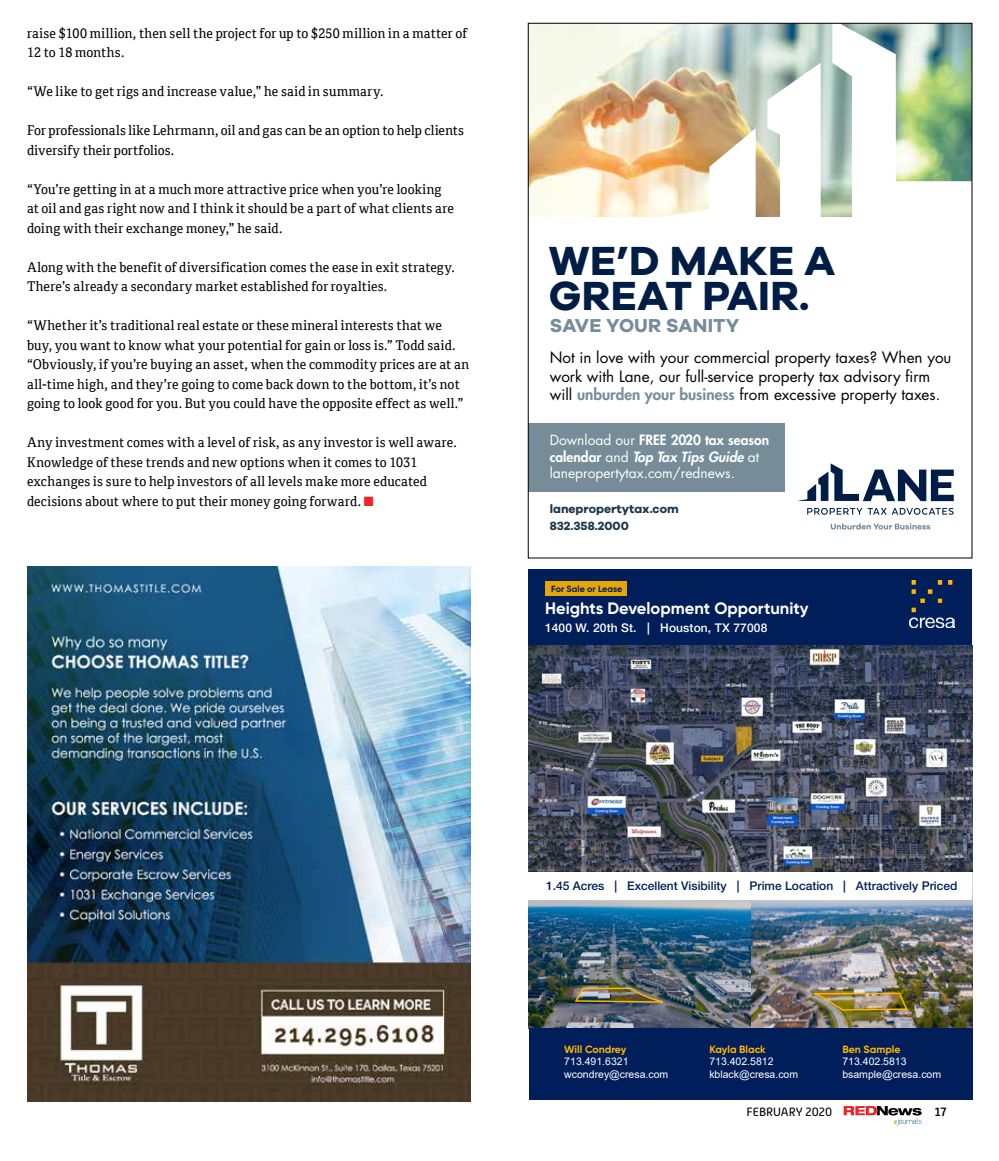
<style>
.page{position:relative;width:999px;height:1161px;background:#fff}
.page>*{position:absolute;margin:0;border:0;box-sizing:border-box;transform-origin:0 0}
.t1{font:700 42px/35.8px "Galano Grotesque DEMO";letter-spacing:.01em;color:#001d45}
.t2{font:700 19.35px "Galano Grotesque DEMO";letter-spacing:.01em;color:#768d99}
.t3{font:700 16.5px "Gilroy";color:#fff}
.t4{font:15.3px/18.3px "Futura";color:#000}
.t5{font:13.8px/16.8px "Futura";color:#fff}
.t6{font:13.5px/19.5px "Cordale";letter-spacing:.01em;color:#000;scale:.96 1}
.t7{font:700 12.3px/16.8px "Galano Grotesque DEMO";color:#1d374b}
.t8{font:500 12px "Helvetica Neue";color:#001e5a}
.t9{font:500 12px "Helvetica Neue";letter-spacing:.01em;color:#fff}
.t10{font:12px "Alwyn New";color:#000}
.t11{font:500 12px "Alwyn New";color:#000}
.t12{font:10.5px/12.6px "Arial";color:#fff}
.t13{font:700 10.5px "Gilroy";color:#ffb600}
.t14{font:700 9px "Gilroy";color:#001e5a}
.s1{color:#ee2527}
.s2{font-weight:800;color:#768d99}
.s3{font-weight:800}
.s4{font-weight:800;font-style:italic}
</style>
<div class="page">
<svg style="left:844px;top:1106px;width:78px;height:20px"></svg>
<img style="left:529px;top:645px;width:443px;height:227px">
<img style="left:751px;top:900px;width:221px;height:128px">
<img style="left:529px;top:900px;width:222px;height:128px">
<img style="left:573px;top:987px;width:92px;height:17px">
<div style="left:529px;top:1028px;width:443px;height:72px;background:#001e5a"></div>
<div style="left:529px;top:569px;width:443px;height:76px;background:#001e5a"></div>
<div style="left:545px;top:581px;width:82px;height:15px;background:#e5a609"></div>
<img style="left:909px;top:580px;width:46px;height:48px">
<img style="left:812px;top:992px;width:97px;height:19px">
<img style="left:530px;top:25px;width:302px;height:191px">
<div style="left:528px;top:423px;width:257px;height:68px;background:#768d99"></div>
<svg style="left:797px;top:463px;width:157px;height:38px"></svg>
<svg style="left:807px;top:508px;width:55px;height:7px"></svg>
<svg style="left:868px;top:508px;width:86px;height:7px"></svg>
<svg style="left:831px;top:523px;width:99px;height:7px"></svg>
<svg style="left:767px;top:63px;width:54px;height:154px"></svg>
<svg style="left:655px;top:128px;width:101px;height:89px"></svg>
<svg style="left:832px;top:25px;width:138px;height:192px"></svg>
<img style="left:27px;top:567px;width:444px;height:534px">
<p class="t6" style="left:27px;top:23px;width:460px">raise $100 million, then sell the project for up to $250 million in a matter of<br>12 to 18 months.</p>
<p class="t6" style="left:27px;top:82px;width:373px">“We like to get rigs and increase value,” he said in summary.</p>
<p class="t6" style="left:27px;top:121px;width:457px">For professionals like Lehrmann, oil and gas can be an option to help clients diversify their portfolios.</p>
<p class="t6" style="left:27px;top:179px;width:446px">“You’re getting in at a much more attractive price when you’re looking at oil and gas right now and I think it should be a part of what clients are doing with their exchange money,” he said.</p>
<p class="t6" style="left:27px;top:257px;width:447px">Along with the benefit of diversification comes the ease in exit strategy.<br>There’s already a secondary market established for royalties.</p>
<p class="t6" style="left:27px;top:316px;width:462px">“Whether it’s traditional real estate or these mineral interests that we buy, you want to know what your potential for gain or loss is.” Todd said. “Obviously, if you’re buying an asset, when the commodity prices are at an all-time high, and they’re going to come back down to the bottom, it’s not going to look good for you. But you could have the opposite effect as well.”</p>
<p class="t6" style="left:27px;top:433px;width:449px">Any investment comes with a level of risk, as any investor is well aware.<br>Knowledge of these trends and new options when it comes to 1031 exchanges is sure to help investors of all levels make more educated decisions about where to put their money going forward. <span class="s1">■</span></p>
<h1 class="t1" style="left:549px;top:244px;width:288px">WE’D MAKE A<br>GREAT PAIR.</h1>
<h2 class="t2" style="left:550px;top:317px;width:191px">SAVE YOUR SANITY</h2>
<p class="t4" style="left:550px;top:349px;width:403px">Not in love with your commercial property taxes? When you work with Lane, our full-service property tax advisory firm will <span class="s2">unburden your business</span> from excessive property taxes.</p>
<p class="t5" style="left:550px;top:431px;width:221px">Download our <span class="s3">FREE 2020 tax season calendar</span> and <span class="s4">Top Tax Tips Guide</span> at lanepropertytax.com/rednews.</p>
<p class="t7" style="left:550px;top:501px;width:131px">lanepropertytax.com<br>832.358.2000</p>
<p class="t14" style="left:551px;top:583px;width:73px">For Sale or Lease</p>
<p class="t3" style="left:545px;top:598px;width:265px">Heights Development Opportunity</p>
<p class="t9" style="left:545px;top:621px;width:224px">1400 W. 20th St. | Houston, TX 77008</p>
<p class="t8" style="left:546px;top:878px;width:413px">1.45 Acres | Excellent Visibility | Prime Location | Attractively Priced</p>
<p class="t13" style="left:564px;top:1043px;width:64px">Will Condrey</p>
<p class="t12" style="left:564px;top:1055px;width:106px">713.491.6321 wcondrey@cresa.com</p>
<p class="t13" style="left:709px;top:1043px;width:58px">Kayla Black</p>
<p class="t12" style="left:709px;top:1055px;width:90px">713.402.5812 kblack@cresa.com</p>
<p class="t13" style="left:842px;top:1043px;width:60px">Ben Sample</p>
<p class="t12" style="left:842px;top:1055px;width:100px">713.402.5813 bsample@cresa.com</p>
<p class="t10" style="left:747px;top:1105px;width:87px">FEBRUARY 2020</p>
<p class="t11" style="left:935px;top:1105px;width:13px">17</p>
</div>
